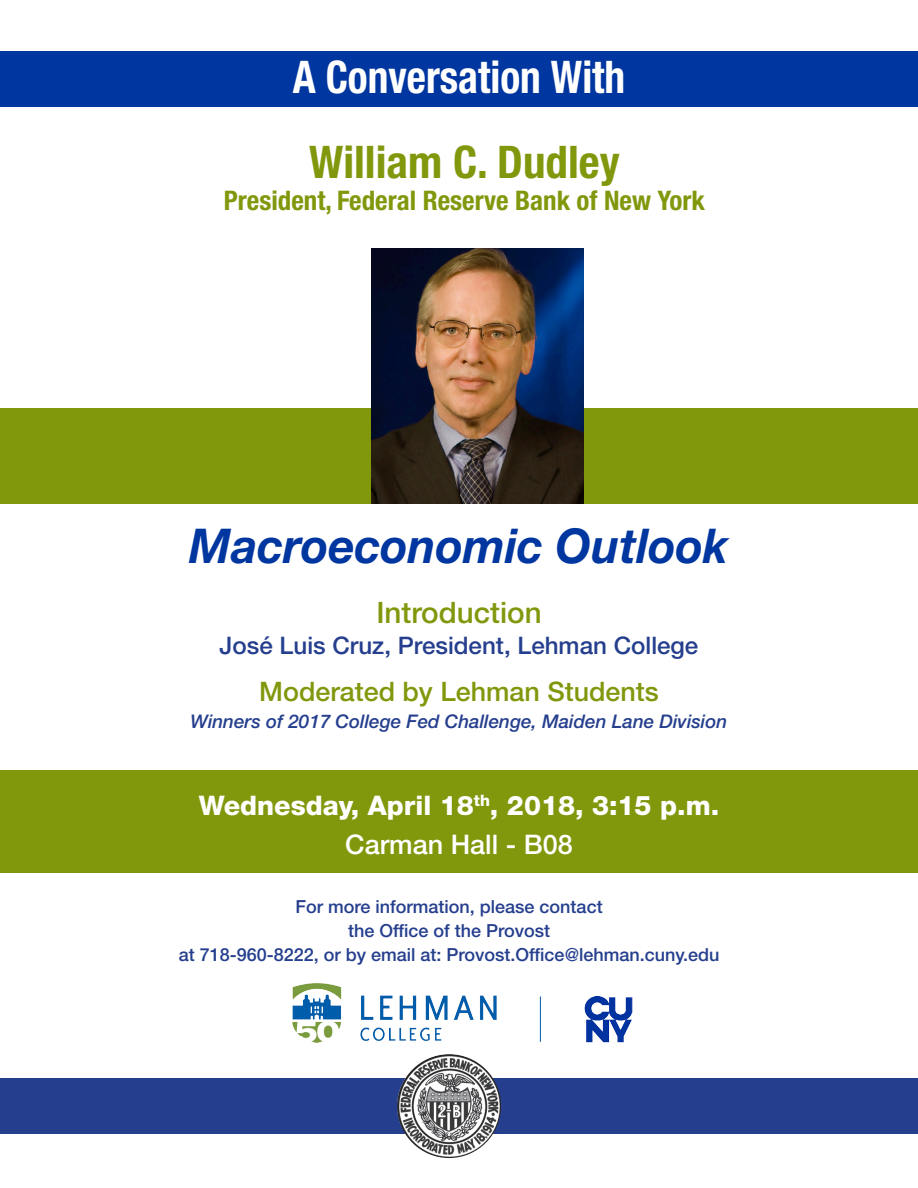
<style>
.page{position:relative;width:918px;height:1188px;background:#fff}
.page>*{position:absolute;margin:0;border:0;box-sizing:border-box;transform-origin:0 0}
.t1{font:italic 700 48px "Helvetica Neue LT Std";color:#0036a0;scale:.96 1}
.t2{font:700 condensed 45px "Helvetica Neue LT Std";color:#fff;scale:.92 1}
.t3{font:700 condensed 45px "Helvetica Neue LT Std";color:#81980d}
.t4{font:500 29.55px "Helvetica Neue LT Std";color:#81980d}
.t5{font:700 condensed 27px "Helvetica Neue LT Std";color:#81980d}
.t6{font:800 27px "Helvetica Neue";color:#fff}
.t7{font:500 27px "Helvetica Neue LT Std";color:#fff}
.t8{font:500 26.85px "Helvetica Neue LT Std";color:#81980d}
.t9{font:500 24.15px "Helvetica Neue LT Std";color:#253f8e}
.t10{font:italic 500 18.75px "Helvetica Neue LT Std";color:#253f8e}
.t11{font:500 18px/24px "Helvetica Neue LT Std";color:#253f8e;text-align:center}
</style>
<div class="page">
<div style="left:0;top:770px;width:918px;height:103px;background:#81980d"></div>
<div style="left:0;top:408px;width:918px;height:95px;background:#81980d"></div>
<img style="left:371px;top:249px;width:212px;height:255px">
<div style="left:0;top:51px;width:918px;height:56px;background:#0036a0"></div>
<div style="left:0;top:1078px;width:918px;height:56px;background:#253f8e"></div>
<img style="left:397px;top:1054px;width:104px;height:104px;border-radius:52px">
<img style="left:292px;top:983px;width:205px;height:60px">
<img style="left:585px;top:997px;width:47px;height:46px">
<hr style="left:540px;top:997px;width:1px;height:45px;background:#015dab">
<p class="t2" style="left:293px;top:49px;width:363px">A Conversation With</p>
<p class="t3" style="left:309px;top:135px;width:312px">William C. Dudley</p>
<p class="t5" style="left:224px;top:184px;width:482px">President, Federal Reserve Bank of New York</p>
<p class="t1" style="left:189px;top:517px;width:563px">Macroeconomic Outlook</p>
<p class="t4" style="left:376px;top:595px;width:167px">Introduction</p>
<p class="t9" style="left:220px;top:631px;width:480px">José Luis Cruz, President, Lehman College</p>
<p class="t8" style="left:259px;top:676px;width:401px">Moderated by Lehman Students</p>
<p class="t10" style="left:191px;top:711px;width:538px">Winners of 2017 College Fed Challenge, Maiden Lane Division</p>
<p class="t6" style="left:199px;top:789px;width:522px">Wednesday, April 18<sup>th</sup>, 2018, 3:15 p.m.</p>
<p class="t7" style="left:345px;top:828px;width:229px">Carman Hall - B08</p>
<p class="t11" style="left:179px;top:894px;width:542px">For more information, please contact<br>the Office of the Provost<br>at 718-960-8222, or by email at: Provost.Office@lehman.cuny.edu</p>
</div>
